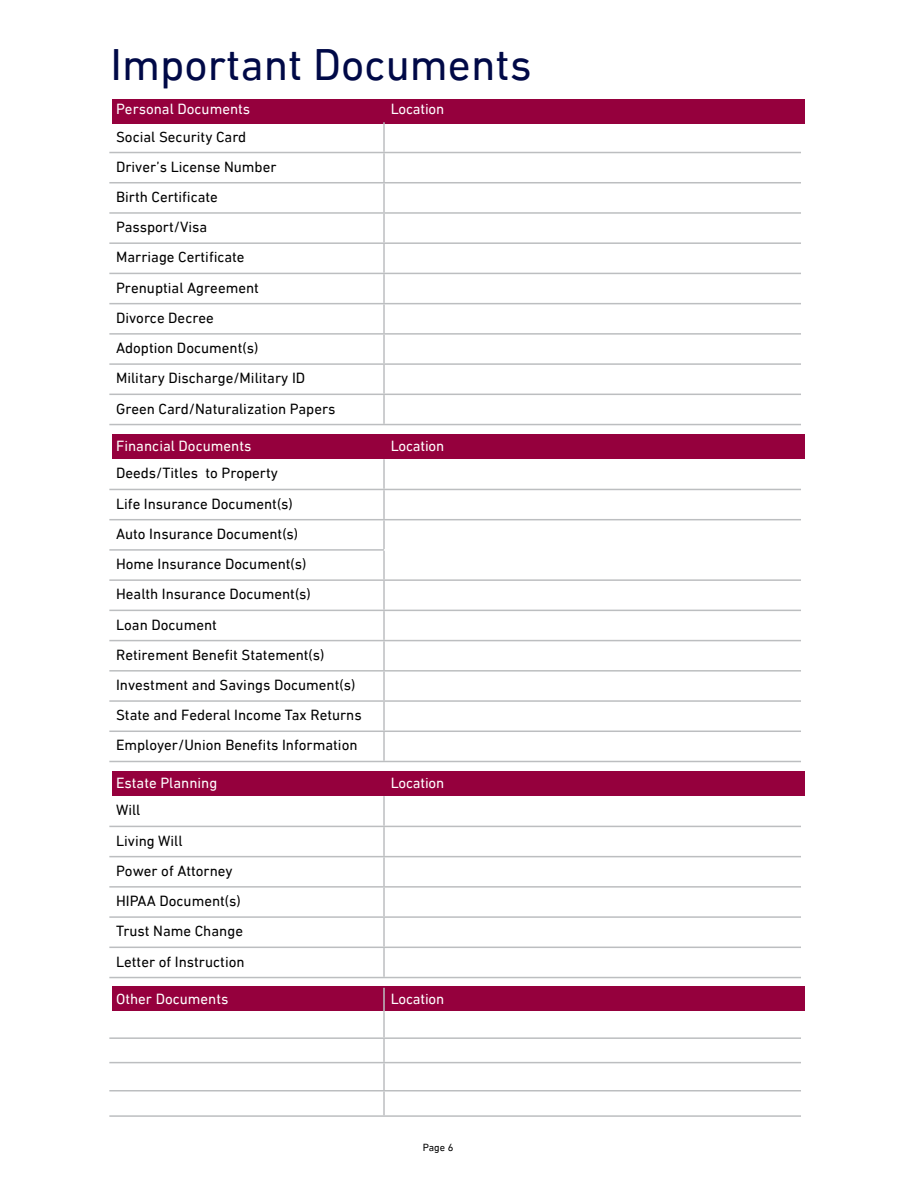
<style>
.page{position:relative;width:918px;height:1188px;background:#fff}
.page>*{position:absolute;margin:0;border:0;box-sizing:border-box;transform-origin:0 0}
.t1{font:45px "DIN Next LT Pro";color:#000947}
.t2{font:15px/30.2px "DIN Next LT Pro";color:#000}
.t3{font:15px "DIN Next LT Pro";color:#fff}
.t4{font:15px "DIN Next LT Pro";color:#fffffc}
.t5{font:15px "DIN Next LT Pro";color:#fffdff}
.t6{font:15px "DIN Next LT Pro";letter-spacing:-.01em;color:#fffeff}
.t7{font:10.5px "DIN Next LT Pro";color:#000}
</style>
<div class="page">
<div style="left:113px;top:987px;width:692px;height:24px;background:#95003d"></div>
<div style="left:113px;top:435px;width:692px;height:24px;background:#95003d"></div>
<div style="left:113px;top:99px;width:692px;height:24px;background:#95003d"></div>
<hr style="left:383px;top:122px;width:2px;height:30px;background:#bcbec0">
<hr style="left:109px;top:152px;width:692px;height:1px;background:#bcbec0">
<hr style="left:383px;top:153px;width:2px;height:29px;background:#bcbec0">
<hr style="left:109px;top:182px;width:692px;height:1px;background:#bcbec0">
<hr style="left:383px;top:183px;width:2px;height:29px;background:#bcbec0">
<hr style="left:109px;top:212px;width:692px;height:2px;background:#bcbec0">
<hr style="left:383px;top:214px;width:2px;height:28px;background:#bcbec0">
<hr style="left:109px;top:242px;width:692px;height:2px;background:#bcbec0">
<hr style="left:383px;top:244px;width:2px;height:29px;background:#bcbec0">
<hr style="left:109px;top:273px;width:692px;height:1px;background:#bcbec0">
<hr style="left:383px;top:274px;width:2px;height:29px;background:#bcbec0">
<hr style="left:109px;top:303px;width:692px;height:1px;background:#bcbec0">
<hr style="left:383px;top:304px;width:2px;height:29px;background:#bcbec0">
<hr style="left:109px;top:333px;width:692px;height:2px;background:#bcbec0">
<hr style="left:383px;top:335px;width:2px;height:28px;background:#bcbec0">
<hr style="left:109px;top:363px;width:692px;height:2px;background:#bcbec0">
<hr style="left:383px;top:365px;width:2px;height:29px;background:#bcbec0">
<hr style="left:109px;top:394px;width:692px;height:1px;background:#bcbec0">
<hr style="left:383px;top:395px;width:2px;height:29px;background:#bcbec0">
<hr style="left:109px;top:424px;width:692px;height:1px;background:#bcbec0">
<hr style="left:383px;top:459px;width:2px;height:30px;background:#bcbec0">
<hr style="left:109px;top:489px;width:692px;height:1px;background:#bcbec0">
<hr style="left:383px;top:490px;width:2px;height:29px;background:#bcbec0">
<hr style="left:109px;top:519px;width:692px;height:1px;background:#bcbec0">
<hr style="left:383px;top:520px;width:2px;height:29px;background:#bcbec0">
<hr style="left:109px;top:549px;width:275px;height:2px;background:#bcbec0">
<hr style="left:383px;top:551px;width:2px;height:28px;background:#bcbec0">
<hr style="left:109px;top:579px;width:692px;height:2px;background:#bcbec0">
<hr style="left:383px;top:581px;width:2px;height:29px;background:#bcbec0">
<hr style="left:109px;top:610px;width:692px;height:1px;background:#bcbec0">
<hr style="left:383px;top:611px;width:2px;height:29px;background:#bcbec0">
<hr style="left:109px;top:640px;width:692px;height:1px;background:#bcbec0">
<hr style="left:383px;top:641px;width:2px;height:29px;background:#bcbec0">
<hr style="left:109px;top:670px;width:692px;height:2px;background:#bcbec0">
<hr style="left:383px;top:672px;width:2px;height:28px;background:#bcbec0">
<hr style="left:109px;top:700px;width:692px;height:2px;background:#bcbec0">
<hr style="left:383px;top:702px;width:2px;height:29px;background:#bcbec0">
<hr style="left:109px;top:731px;width:692px;height:1px;background:#bcbec0">
<hr style="left:383px;top:732px;width:2px;height:29px;background:#bcbec0">
<hr style="left:109px;top:761px;width:692px;height:1px;background:#bcbec0">
<div style="left:113px;top:771px;width:692px;height:24px;background:#95003d"></div>
<hr style="left:383px;top:796px;width:2px;height:30px;background:#bcbec0">
<hr style="left:109px;top:826px;width:692px;height:1px;background:#bcbec0">
<hr style="left:383px;top:827px;width:2px;height:29px;background:#bcbec0">
<hr style="left:109px;top:856px;width:692px;height:1px;background:#bcbec0">
<hr style="left:383px;top:857px;width:2px;height:29px;background:#bcbec0">
<hr style="left:109px;top:886px;width:692px;height:2px;background:#bcbec0">
<hr style="left:383px;top:888px;width:2px;height:28px;background:#bcbec0">
<hr style="left:109px;top:916px;width:692px;height:2px;background:#bcbec0">
<hr style="left:383px;top:918px;width:2px;height:29px;background:#bcbec0">
<hr style="left:109px;top:947px;width:692px;height:1px;background:#bcbec0">
<hr style="left:383px;top:948px;width:2px;height:29px;background:#bcbec0">
<hr style="left:109px;top:977px;width:692px;height:1px;background:#bcbec0">
<hr style="left:383px;top:988px;width:2px;height:24px;background:#bcbec0">
<hr style="left:383px;top:1012px;width:2px;height:25px;background:#bcbec0">
<hr style="left:109px;top:1037px;width:692px;height:2px;background:#bcbec0">
<hr style="left:383px;top:1039px;width:2px;height:23px;background:#bcbec0">
<hr style="left:109px;top:1062px;width:692px;height:1px;background:#bcbec0">
<hr style="left:383px;top:1063px;width:2px;height:27px;background:#bcbec0">
<hr style="left:109px;top:1090px;width:692px;height:2px;background:#bcbec0">
<hr style="left:383px;top:1092px;width:2px;height:23px;background:#bcbec0">
<hr style="left:109px;top:1115px;width:692px;height:2px;background:#bcbec0">
<h1 class="t1" style="left:111px;top:46px;width:423px">Important Documents</h1>
<p class="t5" style="left:116px;top:103px;width:136px">Personal Documents</p>
<p class="t6" style="left:391px;top:103px;width:55px">Location</p>
<p class="t2" style="left:116px;top:123px;width:221px">Social Security Card<br>Driver’s License Number<br>Birth Certificate<br>Passport/Visa<br>Marriage Certificate<br>Prenuptial Agreement<br>Divorce Decree<br>Adoption Document(s)<br>Military Discharge/Military ID<br>Green Card/Naturalization Papers</p>
<p class="t4" style="left:116px;top:440px;width:137px">Financial Documents</p>
<p class="t3" style="left:391px;top:440px;width:55px">Location</p>
<p class="t2" style="left:116px;top:460px;width:247px">Deeds/Titles to Property<br>Life Insurance Document(s)<br>Auto Insurance Document(s)<br>Home Insurance Document(s)<br>Health Insurance Document(s)<br>Loan Document<br>Retirement Benefit Statement(s)<br>Investment and Savings Document(s)<br>State and Federal Income Tax Returns<br>Employer/Union Benefits Information</p>
<p class="t3" style="left:116px;top:777px;width:103px">Estate Planning</p>
<p class="t3" style="left:391px;top:777px;width:55px">Location</p>
<p class="t2" style="left:116px;top:797px;width:130px">Will<br>Living Will<br>Power of Attorney<br>HIPAA Document(s)<br>Trust Name Change<br>Letter of Instruction</p>
<p class="t3" style="left:116px;top:993px;width:114px">Other Documents</p>
<p class="t3" style="left:391px;top:993px;width:55px">Location</p>
<p class="t7" style="left:423px;top:1143px;width:32px">Page 6</p>
</div>
